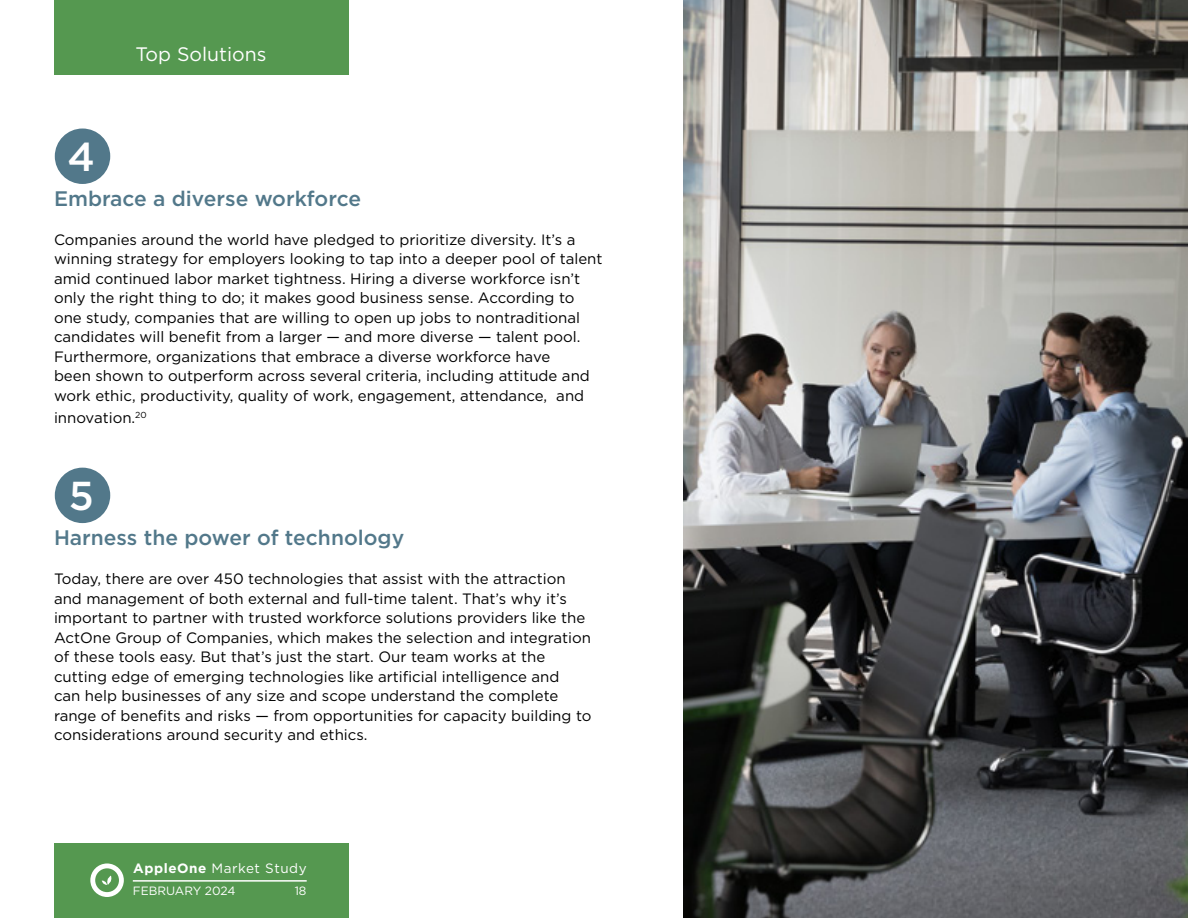
<style>
.page{position:relative;width:1188px;height:918px;background:#fff}
.page>*{position:absolute;margin:0;border:0;box-sizing:border-box;transform-origin:0 0}
.t1{font:500 40.35px "Gotham";color:#fff}
.t2{font:500 21px "Gotham";color:#52788a}
.t3{font:19.5px "Gotham";color:#fff}
.t4{font:15px/19.5px "Gotham";color:#000}
.t5{font:13.5px "Gotham";letter-spacing:.04em;color:#fff}
.t6{font:12px "Gotham";color:#fff}
.s1{font-weight:700}
</style>
<div class="page">
<img style="left:683px;top:0;width:505px;height:918px">
<div style="left:54px;top:844px;width:294px;height:74px;background:#559850"></div>
<div style="left:54px;top:0;width:294px;height:74px;background:#559850"></div>
<div style="left:55px;top:129px;width:55px;height:55px;background:#52788a;border-radius:50%"></div>
<div style="left:55px;top:468px;width:55px;height:55px;background:#52788a;border-radius:50%"></div>
<hr style="left:133px;top:880px;width:174px;height:2px;background:#fff">
<svg style="left:90px;top:863px;width:34px;height:34px"></svg>
<h1 class="t1" style="left:68px;top:130px;width:29px">4</h1>
<h3 class="t3" style="left:136px;top:42px;width:133px">Top Solutions</h3>
<h2 class="t2" style="left:54px;top:185px;width:309px">Embrace a diverse workforce</h2>
<p class="t4" style="left:54px;top:229px;width:550px">Companies around the world have pledged to prioritize diversity. It’s a winning strategy for employers looking to tap into a deeper pool of talent amid continued labor market tightness. Hiring a diverse workforce isn’t only the right thing to do; it makes good business sense. According to one study, companies that are willing to open up jobs to nontraditional candidates will benefit from a larger — and more diverse — talent pool.<br>Furthermore, organizations that embrace a diverse workforce have<br>been shown to outperform across several criteria, including attitude and work ethic, productivity, quality of work, engagement, attendance, and</p>
<p class="t4" style="left:54px;top:408px;width:94px">innovation.<sup>20</sup></p>
<h1 class="t1" style="left:69px;top:469px;width:27px">5</h1>
<h2 class="t2" style="left:54px;top:524px;width:352px">Harness the power of technology</h2>
<p class="t4" style="left:54px;top:569px;width:539px">Today, there are over 450 technologies that assist with the attraction and management of both external and full-time talent. That’s why it’s important to partner with trusted workforce solutions providers like the ActOne Group of Companies, which makes the selection and integration of these tools easy. But that’s just the start. Our team works at the cutting edge of emerging technologies like artificial intelligence and<br>can help businesses of any size and scope understand the complete range of benefits and risks — from opportunities for capacity building to considerations around security and ethics.</p>
<p class="t5" style="left:133px;top:860px;width:175px"><span class="s1">AppleOne</span> Market Study</p>
<p class="t6" style="left:133px;top:883px;width:104px">FEBRUARY 2024</p>
<p class="t6" style="left:295px;top:883px;width:13px">18</p>
</div>
